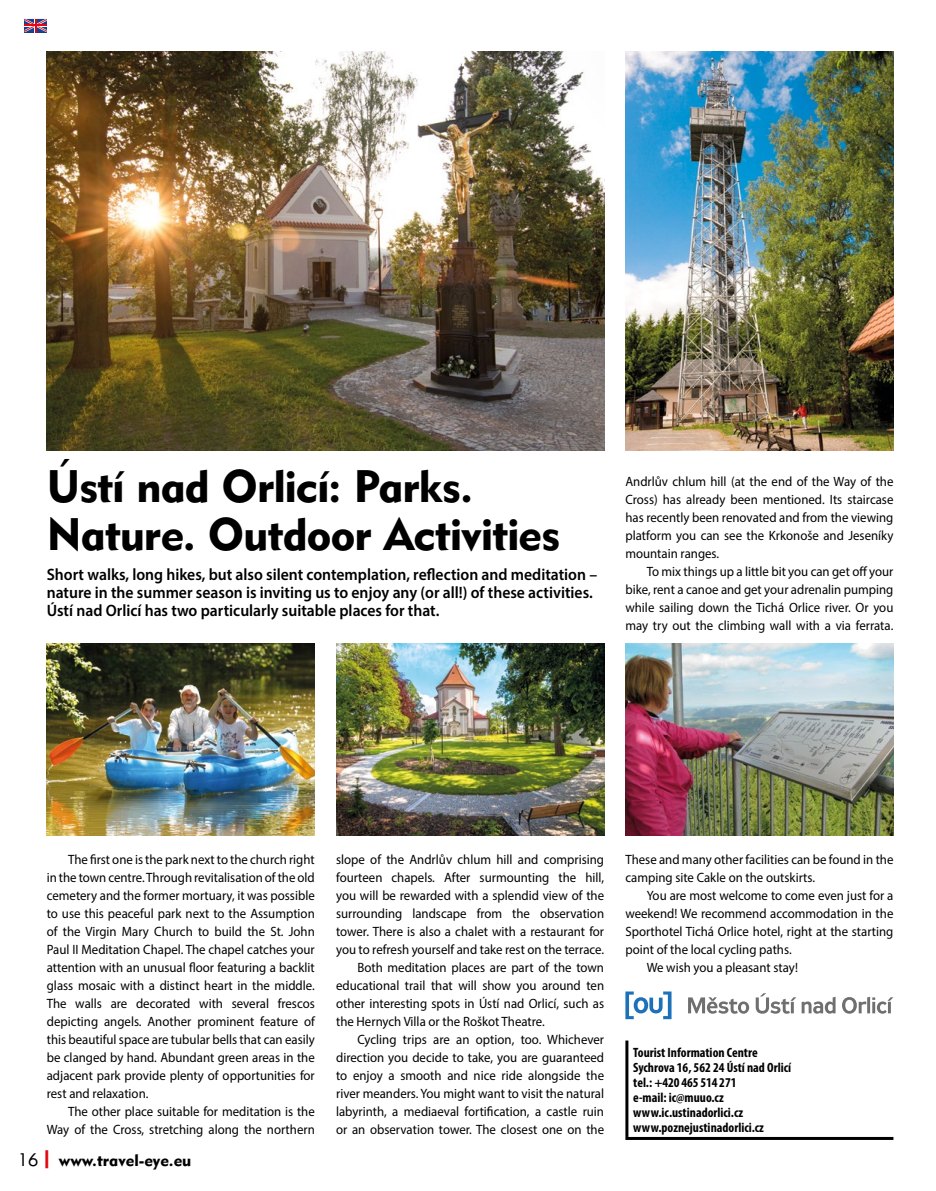
<style>
.page{position:relative;width:936px;height:1191px;background:#fff}
.page>*{position:absolute;margin:0;border:0;box-sizing:border-box;transform-origin:0 0}
._3-titulek_30{font:900 45px/48px "Geometric 415";letter-spacing:-.02em;color:#000}
._4-perex{font:600 16.5px/18px "Myriad Pro";color:#000;scale:.95 1}
.t1{font:900 16.5px "Geometric 415";color:#000}
._7-text{font:13.5px/18px "Myriad Pro";color:#000;text-align:justify;scale:.95 1}
._9-kontakt{font:700 condensed 13.5px "Myriad Pro";color:#000}
.s1{font-weight:300;font-size:18px}
.s2{font-size:18px;color:#e30613}
</style>
<div class="page">
<hr style="left:625px;top:1040px;width:3px;height:97px;background:#000">
<hr style="left:625px;top:1137px;width:268px;height:3px;background:#000">
<img style="left:625px;top:644px;width:268px;height:191px">
<img style="left:625px;top:51px;width:268px;height:400px">
<img style="left:336px;top:644px;width:268px;height:191px">
<svg style="left:625px;top:991px;width:46px;height:28px"></svg>
<svg style="left:688px;top:997px;width:61px;height:16px"></svg>
<svg style="left:755px;top:993px;width:80px;height:20px"></svg>
<svg style="left:842px;top:996px;width:51px;height:17px"></svg>
<img style="left:47px;top:51px;width:557px;height:400px">
<img style="left:47px;top:644px;width:268px;height:191px">
<svg style="left:25px;top:19px;width:22px;height:13px"></svg>
<p class="_3-titulek_30" style="left:47px;top:461px;width:515px">Ústí nad Orlicí: Parks.<br>Nature. Outdoor Activities</p>
<p class="_4-perex" style="left:47px;top:565px;width:581px">Short walks, long hikes, but also silent contemplation, reflection and meditation – nature in the summer season is inviting us to enjoy any (or all!) of these activities.<br>Ústí nad Orlicí has two particularly suitable places for that.</p>
<p class="_7-text" style="left:625px;top:472px;width:284px">Andrlův chlum hill (at the end of the Way of the Cross) has already been mentioned. Its staircase has recently been renovated and from the viewing platform you can see the Krkonoše and Jeseníky mountain ranges.</p>
<p class="_7-text" style="left:625px;top:562px;width:284px;text-indent:21px">To mix things up a little bit you can get off your bike, rent a canoe and get your adrenalin pumping while sailing down the Tichá Orlice river. Or you may try out the climbing wall with a via ferrata.</p>
<p class="_7-text" style="left:47px;top:850px;width:284px;text-indent:21px">The first one is the park next to the church right in the town centre. Through revitalisation of the old cemetery and the former mortuary, it was possible to use this peaceful park next to the Assumption of the Virgin Mary Church to build the St. John Paul II Meditation Chapel. The chapel catches your attention with an unusual floor featuring a backlit glass mosaic with a distinct heart in the middle.<br>The walls are decorated with several frescos depicting angels. Another prominent feature of this beautiful space are tubular bells that can easily be clanged by hand. Abundant green areas in the adjacent park provide plenty of opportunities for rest and relaxation.</p>
<p class="_7-text" style="left:47px;top:1102px;width:283px;text-align:right">The other place suitable for meditation is the<br>Way of the Cross, stretching along the northern</p>
<p class="t1" style="left:18px;top:1150px;width:175px"><span class="s1">16</span><span class="s2">|</span> www.travel-eye.eu</p>
<p class="_7-text" style="left:336px;top:850px;width:284px">slope of the Andrlův chlum hill and comprising fourteen chapels. After surmounting the hill, you will be rewarded with a splendid view of the surrounding landscape from the observation tower. There is also a chalet with a restaurant for you to refresh yourself and take rest on the terrace.</p>
<p class="_7-text" style="left:336px;top:958px;width:283px;text-indent:21px">Both meditation places are part of the town educational trail that will show you around ten other interesting spots in Ústí nad Orlicí, such as the Hernych Villa or the Roškot Theatre.</p>
<p class="_7-text" style="left:336px;top:1030px;width:284px;text-indent:21px">Cycling trips are an option, too. Whichever direction you decide to take, you are guaranteed to enjoy a smooth and nice ride alongside the river meanders. You might want to visit the natural labyrinth, a mediaeval fortification, a castle ruin or an observation tower. The closest one on the</p>
<p class="_7-text" style="left:625px;top:850px;width:284px">These and many other facilities can be found in the camping site Cakle on the outskirts.</p>
<p class="_7-text" style="left:625px;top:886px;width:283px;text-indent:21px">You are most welcome to come even just for a weekend! We recommend accommodation in the Sporthotel Tichá Orlice hotel, right at the starting point of the local cycling paths.</p>
<p class="_7-text" style="left:646px;top:958px;width:161px">We wish you a pleasant stay!</p>
<p class="_9-kontakt" style="left:633px;top:1044px;width:126px">Tourist Information Centre</p>
<p class="_9-kontakt" style="left:633px;top:1059px;width:159px">Sychrova 16, 562 24 Ústí nad Orlicí</p>
<p class="_9-kontakt" style="left:633px;top:1074px;width:105px">tel.: +420 465 514 271</p>
<p class="_9-kontakt" style="left:633px;top:1089px;width:92px">e-‑mail: ic@muuo.cz</p>
<p class="_9-kontakt" style="left:633px;top:1104px;width:111px">www.ic.ustinadorlici.cz</p>
<p class="_9-kontakt" style="left:633px;top:1119px;width:132px">www.poznejustinadorlici.cz</p>
</div>
